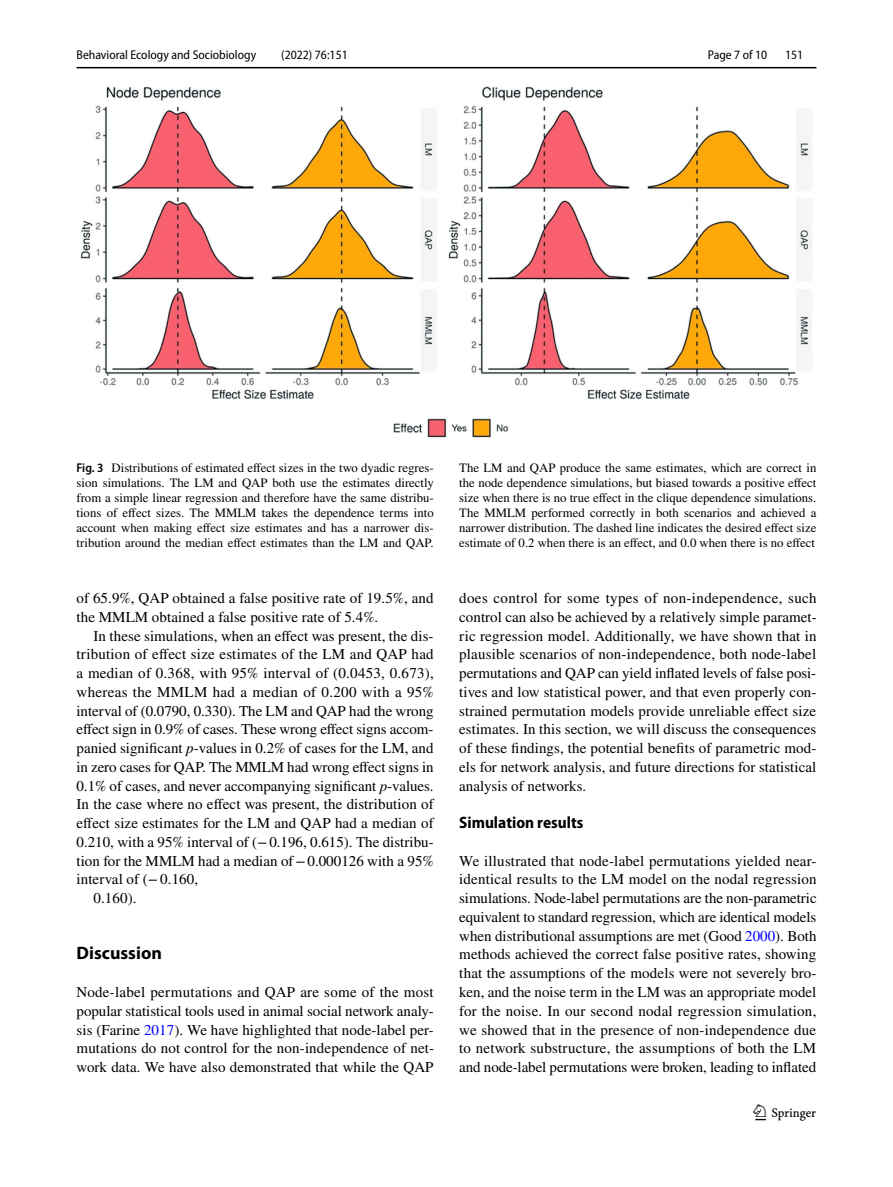
<style>
.page{position:relative;width:893px;height:1187px;background:#fff}
.page>*{position:absolute;margin:0;border:0;box-sizing:border-box;transform-origin:0 0}
.t1{font:22.5px "Springnew Regular 3";color:#000}
.t2{font:700 18px "Myriad Pro";color:#000}
.t3{font:700 semi-condensed 16.5px "Myriad Pro";color:#000}
.t4{font:15px/18.8px "STIX";letter-spacing:.005em;color:#000;text-align:justify}
.t5{font:12.75px/15px "STIX";color:#000;text-align:justify}
.t6{font:semi-condensed 12.75px "Myriad Pro";color:#000}
.s1{font-family:"Myriad Pro";font-weight:600;font-stretch:semi-condensed}
.s2{font-style:italic}
.s3{color:#00f}
</style>
<div class="page">
<hr style="left:77px;top:67px;width:739px;height:1px;background:#000">
<img style="left:81px;top:87px;width:731px;height:350px">
<p class="t6" style="left:77px;top:48px;width:181px">Behavioral Ecology and Sociobiology</p>
<p class="t6" style="left:281px;top:48px;width:68px">(2022) 76:151</p>
<p class="t6" style="left:708px;top:48px;width:61px">Page 7 of 10</p>
<p class="t6" style="left:785px;top:48px;width:20px">151</p>
<p class="t5" style="left:77px;top:461px;width:359px"><span class="s1">Fig. 3</span> Distributions of estimated effect sizes in the two dyadic regres&shy;sion simulations. The LM and QAP both use the estimates directly from a simple linear regression and therefore have the same distribu&shy;tions of effect sizes. The MMLM takes the dependence terms into account when making effect size estimates and has a narrower dis&shy;tribution around the median effect estimates than the LM and QAP.</p>
<p class="t5" style="left:459px;top:461px;width:359px">The LM and QAP produce the same estimates, which are correct in the node dependence simulations, but biased towards a positive effect size when there is no true effect in the clique dependence simulations.<br>The MMLM performed correctly in both scenarios and achieved a narrower distribution. The dashed line indicates the desired effect size estimate of 0.2 when there is an effect, and 0.0 when there is no effect</p>
<p class="t4" style="left:77px;top:589px;width:359px">of 65.9%, QAP obtained a false positive rate of 19.5%, and the MMLM obtained a false positive rate of 5.4%.</p>
<p class="t4" style="left:94px;top:627px;width:342px">In these simulations, when an effect was present, the dis-</p>
<p class="t4" style="left:77px;top:646px;width:359px">tribution of effect size estimates of the LM and QAP had</p>
<p class="t4" style="left:77px;top:664px;width:359px">a median of 0.368, with 95% interval of (0.0453, 0.673),</p>
<p class="t4" style="left:77px;top:683px;width:359px">whereas the MMLM had a median of 0.200 with a 95%</p>
<p class="t4" style="left:77px;top:702px;width:359px">interval of (0.0790, 0.330). The LM and QAP had the wrong</p>
<p class="t4" style="left:77px;top:721px;width:358px">effect sign in 0.9% of cases. These wrong effect signs accom-</p>
<p class="t4" style="left:77px;top:739px;width:358px">panied significant <span class="s2">p</span>-values in 0.2% of cases for the LM, and</p>
<p class="t4" style="left:77px;top:758px;width:359px">in zero cases for QAP. The MMLM had wrong effect signs in</p>
<p class="t4" style="left:77px;top:777px;width:359px">0.1% of cases, and never accompanying significant <span class="s2">p</span>-values.</p>
<p class="t4" style="left:77px;top:796px;width:359px">In the case where no effect was present, the distribution of</p>
<p class="t4" style="left:77px;top:814px;width:359px">effect size estimates for the LM and QAP had a median of</p>
<p class="t4" style="left:77px;top:833px;width:359px">0.210, with a 95% interval of (−0.196, 0.615). The distribu-</p>
<p class="t4" style="left:77px;top:852px;width:359px">tion for the MMLM had a median of−0.000126 with a 95%</p>
<p class="t4" style="left:77px;top:871px;width:123px">interval of (−0.160,</p>
<p class="t4" style="left:94px;top:889px;width:44px">0.160).</p>
<p class="t2" style="left:77px;top:941px;width:87px">Discussion</p>
<p class="t4" style="left:77px;top:983px;width:359px">Node-label permutations and QAP are some of the most popular statistical tools used in animal social network analy&shy;sis (Farine <span class="s3">2017</span>). We have highlighted that node-label per&shy;mutations do not control for the non-independence of net&shy;work data. We have also demonstrated that while the QAP</p>
<p class="t4" style="left:459px;top:589px;width:359px">does control for some types of non-independence, such control can also be achieved by a relatively simple paramet&shy;ric regression model. Additionally, we have shown that in plausible scenarios of non-independence, both node-label permutations and QAP can yield inflated levels of false posi&shy;tives and low statistical power, and that even properly con&shy;strained permutation models provide unreliable effect size estimates. In this section, we will discuss the consequences of these findings, the potential benefits of parametric mod&shy;els for network analysis, and future directions for statistical analysis of networks.</p>
<p class="t3" style="left:459px;top:813px;width:126px">Simulation results</p>
<p class="t4" style="left:459px;top:852px;width:359px">We illustrated that node-label permutations yielded near&shy;identical results to the LM model on the nodal regression simulations. Node-label permutations are the non-parametric equivalent to standard regression, which are identical models when distributional assumptions are met (Good <span class="s3">2000</span>). Both methods achieved the correct false positive rates, showing that the assumptions of the models were not severely bro&shy;ken, and the noise term in the LM was an appropriate model for the noise. In our second nodal regression simulation, we showed that in the presence of non-independence due to network substructure, the assumptions of both the LM and node-label permutations were broken, leading to inflated</p>
<h1 class="t1" style="left:755px;top:1104px;width:62px">1 3</h1>
</div>
